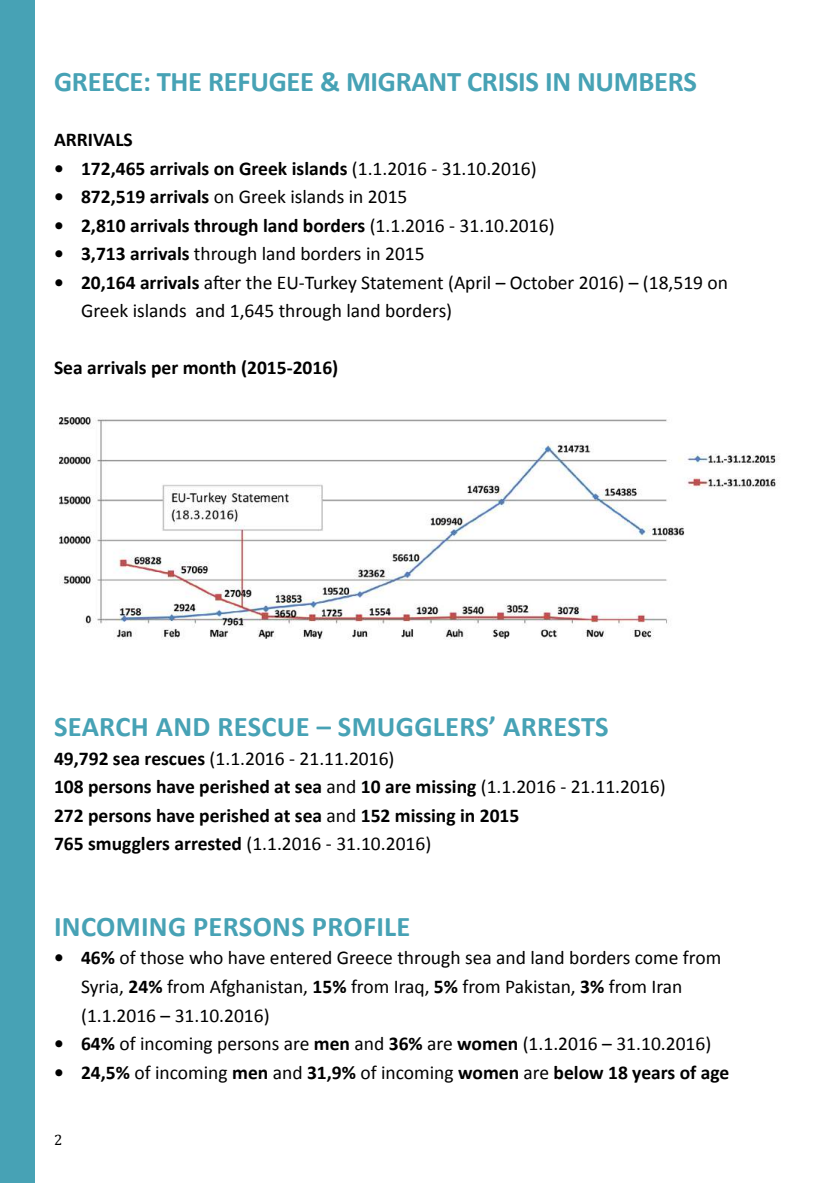
<style>
.page{position:relative;width:813px;height:1183px;background:#fff}
.page>*{position:absolute;margin:0;border:0;box-sizing:border-box;transform-origin:0 0}
.t1{font:700 28.5px "Calibri";color:#47a2b5}
.t2{font:700 19.5px/28.5px "Calibri";color:#000}
.t3{font:19.5px/28.5px "Calibri";color:#000}
.t4{font:15px "Cambria";color:#000}
.s1{font-weight:400}
.s2{font-weight:700}
</style>
<div class="page">
<div style="left:0;top:0;width:34px;height:1182px;background:#47a2b5"></div>
<img style="left:58px;top:417px;width:719px;height:223px">
<h1 class="t1" style="left:54px;top:63px;width:644px">GREECE: THE REFUGEE &amp; MIGRANT CRISIS IN NUMBERS</h1>
<p class="t2" style="left:54px;top:125px;width:80px">ARRIVALS</p>
<p class="t2" style="left:54px;top:154px;width:484px">• 172,465 arrivals on Greek islands <span class="s1">(1.1.2016 - 31.10.2016)</span></p>
<p class="t3" style="left:54px;top:182px;width:355px"><span class="s2">• 872,519 arrivals</span> on Greek islands in 2015</p>
<p class="t2" style="left:54px;top:211px;width:501px">• 2,810 arrivals through land borders <span class="s1">(1.1.2016 - 31.10.2016)</span></p>
<p class="t3" style="left:54px;top:239px;width:372px"><span class="s2">• 3,713 arrivals</span> through land borders in 2015</p>
<p class="t3" style="left:81px;top:268px;width:648px;text-indent:-27px"><span class="s2">• 20,164 arrivals</span> after the EU-Turkey Statement (April – October 2016) – (18,519 on<br>Greek islands and 1,645 through land borders)</p>
<p class="t2" style="left:54px;top:353px;width:286px">Sea arrivals per month (2015-2016)</p>
<h1 class="t1" style="left:54px;top:708px;width:556px">SEARCH AND RESCUE – SMUGGLERS’ ARRESTS</h1>
<p class="t2" style="left:54px;top:743px;width:612px">49,792 sea rescues <span class="s1">(1.1.2016 - 21.11.2016)<br></span>108 persons have perished at sea <span class="s1">and</span> 10 are missing <span class="s1">(1.1.2016 - 21.11.2016)<br></span>272 persons have perished at sea <span class="s1">and</span> 152 missing in 2015<br>765 smugglers arrested <span class="s1">(1.1.2016 - 31.10.2016)</span></p>
<h1 class="t1" style="left:54px;top:908px;width:358px">INCOMING PERSONS PROFILE</h1>
<p class="t3" style="left:81px;top:943px;width:641px;text-indent:-27px"><span class="s2">• 46%</span> of those who have entered Greece through sea and land borders come from<br>Syria, <span class="s2">24%</span> from Afghanistan, <span class="s2">15%</span> from Iraq, <span class="s2">5%</span> from Pakistan, <span class="s2">3%</span> from Iran (1.1.2016 – 31.10.2016)</p>
<p class="t3" style="left:54px;top:1029px;width:658px"><span class="s2">• 64%</span> of incoming persons are <span class="s2">men</span> and <span class="s2">36%</span> are <span class="s2">women</span> (1.1.2016 – 31.10.2016)</p>
<p class="t2" style="left:54px;top:1057px;width:676px">• 24,5% <span class="s1">of incoming</span> men <span class="s1">and</span> 31,9% <span class="s1">of incoming</span> women <span class="s1">are</span> below 18 years of age</p>
<p class="t4" style="left:54px;top:1130px;width:10px">2</p>
</div>
